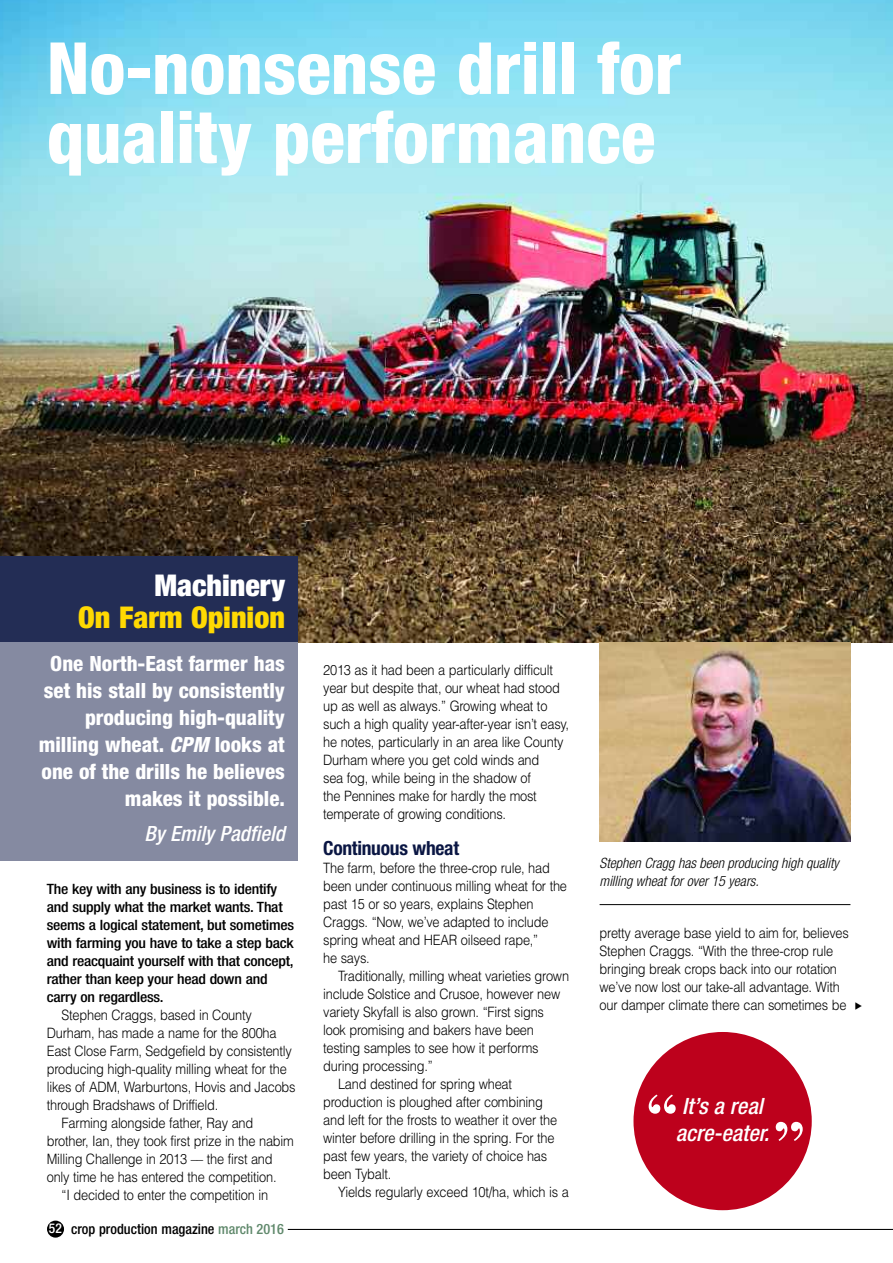
<style>
.page{position:relative;width:893px;height:1263px;background:#fff}
.page>*{position:absolute;margin:0;border:0;box-sizing:border-box;transform-origin:0 0}
.t1{font:800 condensed 72px/69px "Helvetica Neue";color:#fff}
.t2{font:700 58.95px "Bodoni BT";color:#fff}
.t3{font:900 condensed 30px "Helvetica Neue";color:#ffd902}
.t4{font:900 condensed 30px "Helvetica Neue";color:#fff}
.t5{font:italic 500 condensed 22.5px/27px "Helvetica Neue";color:#fff}
.t6{font:800 condensed 21px/27px "Helvetica Neue";color:#fff;text-align:right}
.t7{font:italic 500 condensed 21px "Helvetica Neue";color:#fff}
.t8{font:700 condensed 19.5px "Helvetica Neue";letter-spacing:-.015em;color:#0a1643}
.t9{font:300 14.25px/18px "Helvetica";letter-spacing:-.015em;color:#000;scale:.9 1}
.t10{font:500 condensed 14.25px/18px "Helvetica Neue";letter-spacing:-.015em;color:#000;scale:1.1 1}
.t11{font:italic 300 condensed 14.25px/18px "Helvetica Neue";color:#000}
.t12{font:500 condensed 14.25px "Helvetica Neue";letter-spacing:-.015em;color:#000}
.s1{font-style:italic}
.s2{font-size:13.5px;color:#fff}
.s3{color:#60896c}
</style>
<div class="page">
<img style="left:0;top:0;width:893px;height:642px">
<div style="left:0;top:640px;width:298px;height:220px;background:#858aa1"></div>
<div style="left:0;top:557px;width:298px;height:85px;background:#232d55"></div>
<div style="left:633px;top:1032px;width:179px;height:178px;background:#bd011c;border-radius:50%"></div>
<img style="left:600px;top:642px;width:250px;height:200px">
<div style="left:47px;top:1220px;width:17px;height:17px;background:#000;border-radius:50%"></div>
<hr style="left:288px;top:1229px;width:605px;height:1px;background:#000">
<hr style="left:600px;top:904px;width:250px;height:1px;background:#000">
<h1 class="t1" style="left:47px;top:40px;width:636px">No-nonsense drill for quality performance</h1>
<h3 class="t4" style="left:154px;top:575px;width:132px">Machinery</h3>
<h3 class="t3" style="left:78px;top:606px;width:208px">On Farm Opinion</h3>
<h3 class="t6" style="left:39px;top:651px;width:248px">One North-East farmer has set his stall by consistently producing high-quality milling wheat. <span class="s1">CPM</span> looks at one of the drills he believes makes it possible.</h3>
<h3 class="t7" style="left:144px;top:826px;width:142px">By Emily Padfield</h3>
<p class="t10" style="left:47px;top:881px;width:226px">The key with any business is to identify and supply what the market wants. That seems a logical statement, but sometimes with farming you have to take a step back and reacquaint yourself with that concept, rather than keep your head down and carry on regardless.</p>
<p class="t9" style="left:62px;top:1006px;width:213px">Stephen Craggs, based in County</p>
<p class="t9" style="left:47px;top:1024px;width:257px">Durham, has made a name for the 800ha</p>
<p class="t9" style="left:47px;top:1042px;width:274px">East Close Farm, Sedgefield by consistently</p>
<p class="t9" style="left:47px;top:1060px;width:268px">producing high-quality milling wheat for the</p>
<p class="t9" style="left:47px;top:1078px;width:278px">likes of ADM, Warburtons, Hovis and Jacobs</p>
<p class="t9" style="left:47px;top:1096px;width:192px">through Bradshaws of Driffield.</p>
<p class="t9" style="left:62px;top:1114px;width:214px">Farming alongside father, Ray and</p>
<p class="t9" style="left:47px;top:1132px;width:276px">brother, Ian, they took first prize in the nabim</p>
<p class="t9" style="left:47px;top:1150px;width:253px">Milling Challenge in 2013 –– the first and</p>
<p class="t9" style="left:47px;top:1168px;width:257px">only time he has entered the competition.</p>
<p class="t9" style="left:62px;top:1186px;width:231px">“I decided to enter the competition in</p>
<p class="t12" style="left:49px;top:1224px;width:237px"><span class="s2">52</span> crop production magazine <span class="s3">march 2016</span></p>
<p class="t9" style="left:323px;top:661px;width:275px">2013 as it had been a particularly difficult year but despite that, our wheat had stood up as well as always.” Growing wheat to such a high quality year-after-year isn’t easy, he notes, particularly in an area like County Durham where you get cold winds and<br>sea fog, while being in the shadow of<br>the Pennines make for hardly the most temperate of growing conditions.</p>
<h3 class="t8" style="left:323px;top:841px;width:138px">Continuous wheat</h3>
<p class="t9" style="left:323px;top:859px;width:273px">The farm, before the three-crop rule, had been under continuous milling wheat for the past 15 or so years, explains Stephen Craggs. “Now, we’ve adapted to include spring wheat and HEAR oilseed rape,”<br>he says.</p>
<p class="t9" style="left:338px;top:967px;width:258px">Traditionally, milling wheat varieties grown</p>
<p class="t9" style="left:323px;top:985px;width:265px">include Solstice and Crusoe, however new</p>
<p class="t9" style="left:323px;top:1003px;width:247px">variety Skyfall is also grown. “First signs</p>
<p class="t9" style="left:323px;top:1021px;width:236px">look promising and bakers have been</p>
<p class="t9" style="left:323px;top:1039px;width:241px">testing samples to see how it performs</p>
<p class="t9" style="left:323px;top:1057px;width:123px">during processing.”</p>
<p class="t9" style="left:338px;top:1075px;width:195px">Land destined for spring wheat</p>
<p class="t9" style="left:323px;top:1093px;width:246px">production is ploughed after combining</p>
<p class="t9" style="left:323px;top:1111px;width:262px">and left for the frosts to weather it over the</p>
<p class="t9" style="left:323px;top:1129px;width:259px">winter before drilling in the spring. For the</p>
<p class="t9" style="left:323px;top:1147px;width:250px">past few years, the variety of choice has</p>
<p class="t9" style="left:323px;top:1165px;width:77px">been Tybalt.</p>
<p class="t9" style="left:338px;top:1183px;width:258px">Yields regularly exceed 10t/ha, which is a</p>
<p class="t11" style="left:600px;top:855px;width:241px">Stephen Cragg has been producing high quality milling wheat for over 15 years.</p>
<p class="t9" style="left:600px;top:924px;width:278px">pretty average base yield to aim for, believes Stephen Craggs. “With the three-crop rule bringing break crops back into our rotation we’ve now lost our take-all advantage. With our damper climate there can sometimes be</p>
<h2 class="t2" style="left:645px;top:1095px;width:35px">“</h2>
<h3 class="t5" style="left:676px;top:1094px;width:95px">It’s a real acre-eater.</h3>
<h2 class="t2" style="left:772px;top:1123px;width:35px">”</h2>
</div>
